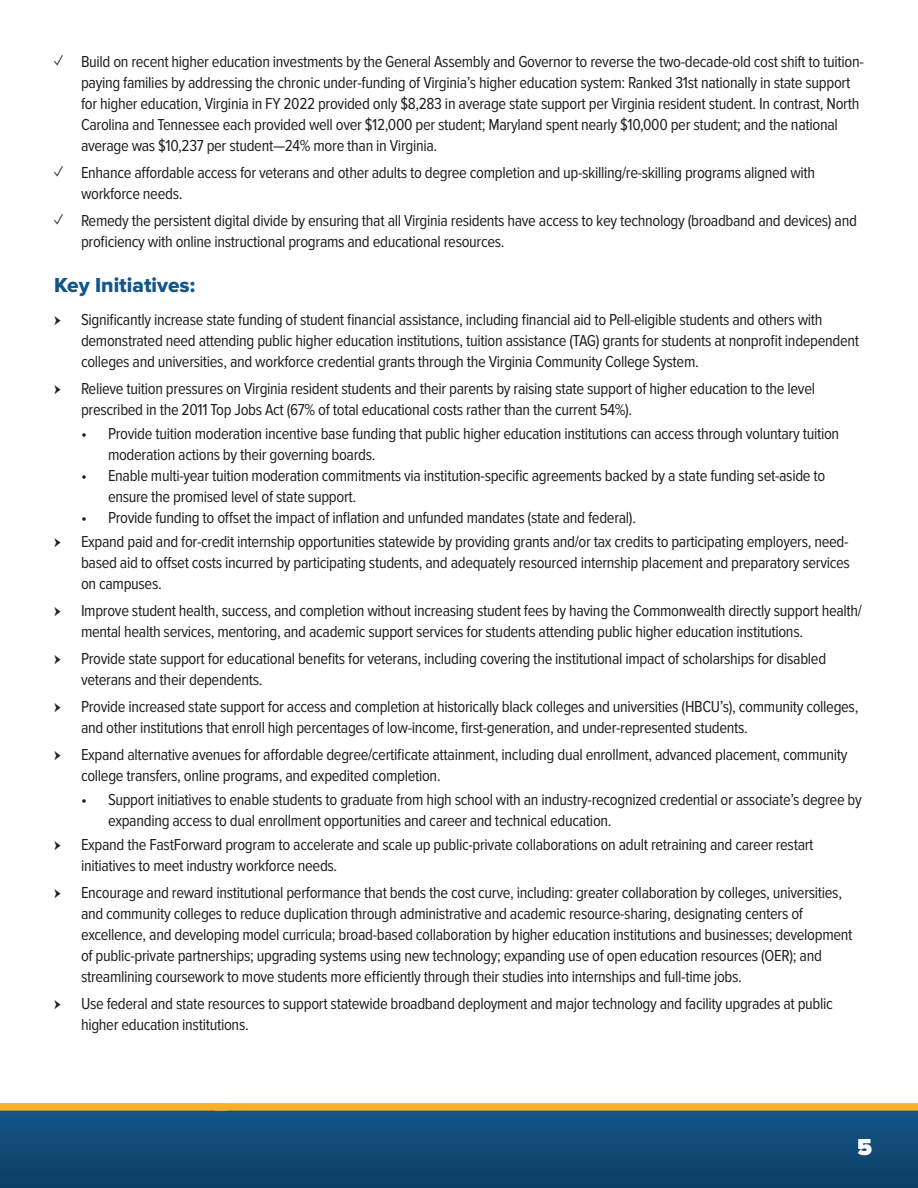
<style>
.page{position:relative;width:918px;height:1188px;background:#fff}
.page>*{position:absolute;margin:0;border:0;box-sizing:border-box;transform-origin:0 0}
.t1{font:900 24px "Proxima Nova";color:#fff}
.t2{font:21px "Proxima Nova Extrabld";color:#12578a}
.t3{font:16.5px/21px "Proxima Nova Cond";letter-spacing:-.02em;color:#231f20}
.s1{font-family:"Proxima Nova"}
.s2{font-family:"Minion Pro"}
</style>
<div class="page">
<div style="left:0;top:1107px;width:918px;height:81px;background:linear-gradient(to bottom,#14568a,#0c3f64)"></div>
<div style="left:0;top:1103px;width:918px;height:8px;background:#feb127"></div>
<div style="left:0;top:1107px;width:214px;height:81px;background:linear-gradient(to bottom,#14568a,#0c3f64)"></div>
<div style="left:0;top:1103px;width:227px;height:8px;background:#feb127"></div>
<p class="t3" style="left:81px;top:51px;width:784px;text-indent:-27px"><span class="s1">✓</span> Build on recent higher education investments by the General Assembly and Governor to reverse the two-decade-old cost shift to tuition&shy;paying families by addressing the chronic under-funding of Virginia’s higher education system: Ranked 31st nationally in state support for higher education, Virginia in FY 2022 provided only $8,283 in average state support per Virginia resident student. In contrast, North Carolina and Tennessee each provided well over $12,000 per student; Maryland spent nearly $10,000 per student; and the national average was $10,237 per student—24% more than in Virginia.</p>
<p class="t3" style="left:81px;top:162px;width:736px;text-indent:-27px"><span class="s1">✓</span> Enhance affordable access for veterans and other adults to degree completion and up-skilling/re-skilling programs aligned with workforce needs.</p>
<p class="t3" style="left:81px;top:210px;width:777px;text-indent:-27px"><span class="s1">✓</span> Remedy the persistent digital divide by ensuring that all Virginia residents have access to key technology (broadband and devices) and proficiency with online instructional programs and educational resources.</p>
<h3 class="t2" style="left:54px;top:273px;width:143px">Key Initiatives:</h3>
<p class="t3" style="left:81px;top:309px;width:780px;text-indent:-27px"><span class="s2">ӹ</span> Significantly increase state funding of student financial assistance, including financial aid to Pell-eligible students and others with demonstrated need attending public higher education institutions, tuition assistance (TAG) grants for students at nonprofit independent colleges and universities, and workforce credential grants through the Virginia Community College System.</p>
<p class="t3" style="left:81px;top:378px;width:736px;text-indent:-27px"><span class="s2">ӹ</span> Relieve tuition pressures on Virginia resident students and their parents by raising state support of higher education to the level prescribed in the 2011 Top Jobs Act (67% of total educational costs rather than the current 54%).</p>
<p class="t3" style="left:108px;top:423px;width:733px;text-indent:-27px">• Provide tuition moderation incentive base funding that public higher education institutions can access through voluntary tuition moderation actions by their governing boards.</p>
<p class="t3" style="left:108px;top:465px;width:719px;text-indent:-27px">• Enable multi-year tuition moderation commitments via institution-specific agreements backed by a state funding set-aside to ensure the promised level of state support.</p>
<p class="t3" style="left:81px;top:507px;width:557px">• Provide funding to offset the impact of inflation and unfunded mandates (state and federal).</p>
<p class="t3" style="left:81px;top:531px;width:770px;text-align:justify;text-indent:-27px"><span class="s2">ӹ</span> Expand paid and for-credit internship opportunities statewide by providing grants and/or tax credits to participating employers, need&shy;based aid to offset costs incurred by participating students, and adequately resourced internship placement and preparatory services on campuses.</p>
<p class="t3" style="left:81px;top:600px;width:782px;text-indent:-27px"><span class="s2">ӹ</span> Improve student health, success, and completion without increasing student fees by having the Commonwealth directly support health/ mental health services, mentoring, and academic support services for students attending public higher education institutions.</p>
<p class="t3" style="left:81px;top:648px;width:747px;text-indent:-27px"><span class="s2">ӹ</span> Provide state support for educational benefits for veterans, including covering the institutional impact of scholarships for disabled veterans and their dependents.</p>
<p class="t3" style="left:81px;top:696px;width:779px;text-indent:-27px"><span class="s2">ӹ</span> Provide increased state support for access and completion at historically black colleges and universities (HBCU’s), community colleges, and other institutions that enroll high percentages of low-income, first-generation, and under-represented students.</p>
<p class="t3" style="left:81px;top:744px;width:768px;text-indent:-27px"><span class="s2">ӹ</span> Expand alternative avenues for affordable degree/certificate attainment, including dual enrollment, advanced placement, community college transfers, online programs, and expedited completion.</p>
<p class="t3" style="left:108px;top:789px;width:755px;text-indent:-27px">• Support initiatives to enable students to graduate from high school with an industry-recognized credential or associate’s degree by expanding access to dual enrollment opportunities and career and technical education.</p>
<p class="t3" style="left:81px;top:834px;width:734px;text-indent:-27px"><span class="s2">ӹ</span> Expand the FastForward program to accelerate and scale up public-private collaborations on adult retraining and career restart initiatives to meet industry workforce needs.</p>
<p class="t3" style="left:81px;top:882px;width:773px;text-indent:-27px"><span class="s2">ӹ</span> Encourage and reward institutional performance that bends the cost curve, including: greater collaboration by colleges, universities, and community colleges to reduce duplication through administrative and academic resource-sharing, designating centers of excellence, and developing model curricula; broad-based collaboration by higher education institutions and businesses; development of public-private partnerships; upgrading systems using new technology; expanding use of open education resources (OER); and streamlining coursework to move students more efficiently through their studies into internships and full-time jobs.</p>
<p class="t3" style="left:81px;top:993px;width:753px;text-indent:-27px"><span class="s2">ӹ</span> Use federal and state resources to support statewide broadband deployment and major technology and facility upgrades at public higher education institutions.</p>
<h1 class="t1" style="left:857px;top:1134px;width:17px">5</h1>
</div>
